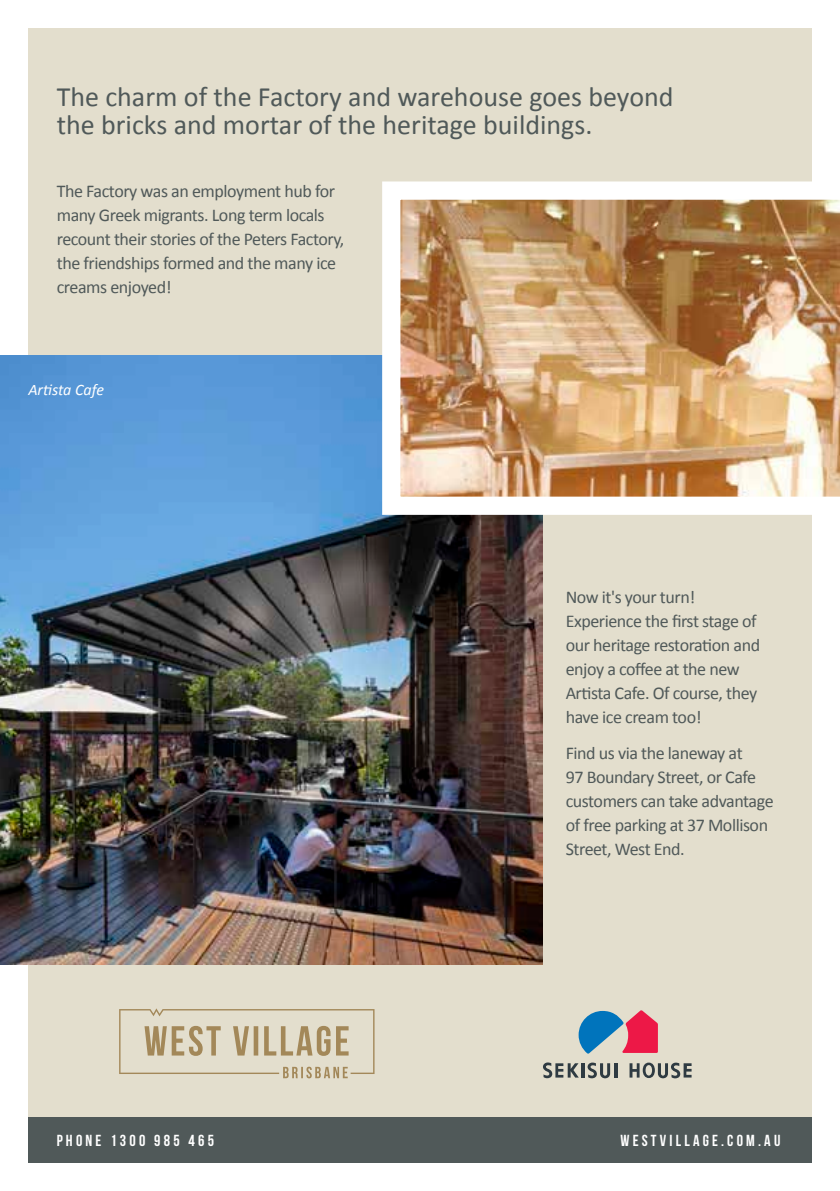
<style>
.page{position:relative;width:840px;height:1191px;background:#fff}
.page>*{position:absolute;margin:0;border:0;box-sizing:border-box;transform-origin:0 0}
.t1{font:28px/28px "Calibri";color:#505959}
.t2{font:18px/24px "Calibri";letter-spacing:-.025em;color:#505959}
.t3{font:16px "Bebas Neue";letter-spacing:.2em;color:#fff}
.t4{font:italic 16px "Calibri";color:#fff}
</style>
<div class="page">
<div style="left:28px;top:28px;width:783px;height:1134px;background:#e3decd"></div>
<svg style="left:119px;top:1008px;width:255px;height:70px"></svg>
<div style="left:28px;top:1117px;width:783px;height:45px;background:#505959"></div>
<svg style="left:578px;top:1010px;width:79px;height:43px"></svg>
<svg style="left:543px;top:1062px;width:35px;height:16px"></svg>
<hr style="left:581px;top:1063px;width:3px;height:14px;background:#2f3b42">
<svg style="left:587px;top:1062px;width:22px;height:16px"></svg>
<hr style="left:613px;top:1063px;width:3px;height:14px;background:#2f3b42">
<svg style="left:629px;top:1062px;width:62px;height:16px"></svg>
<img style="left:0;top:355px;width:542px;height:609px">
<img style="left:382px;top:181px;width:457px;height:334px">
<h1 class="t1" style="left:57px;top:81px;width:618px">The charm of the Factory and warehouse goes beyond the bricks and mortar of the heritage buildings.</h1>
<p class="t2" style="left:57px;top:179px;width:289px">The Factory was an employment hub for many Greek migrants. Long term locals recount their stories of the Peters Factory, the friendships formed and the many ice creams enjoyed!</p>
<p class="t4" style="left:28px;top:378px;width:77px">Artista Cafe</p>
<p class="t2" style="left:565px;top:584px;width:196px">Now it's your turn!<br>Experience the first stage of our heritage restoration and enjoy a coffee at the new<br>Artista Cafe. Of course, they have ice cream too!</p>
<p class="t2" style="left:565px;top:740px;width:209px">Find us via the laneway at<br>97 Boundary Street, or Cafe customers can take advantage of free parking at 37 Mollison<br>Street, West End.</p>
<p class="t3" style="left:57px;top:1132px;width:159px">PHONE 1300 985 465</p>
<p class="t3" style="left:620px;top:1132px;width:161px">WESTVILLAGE.COM.AU</p>
</div>
